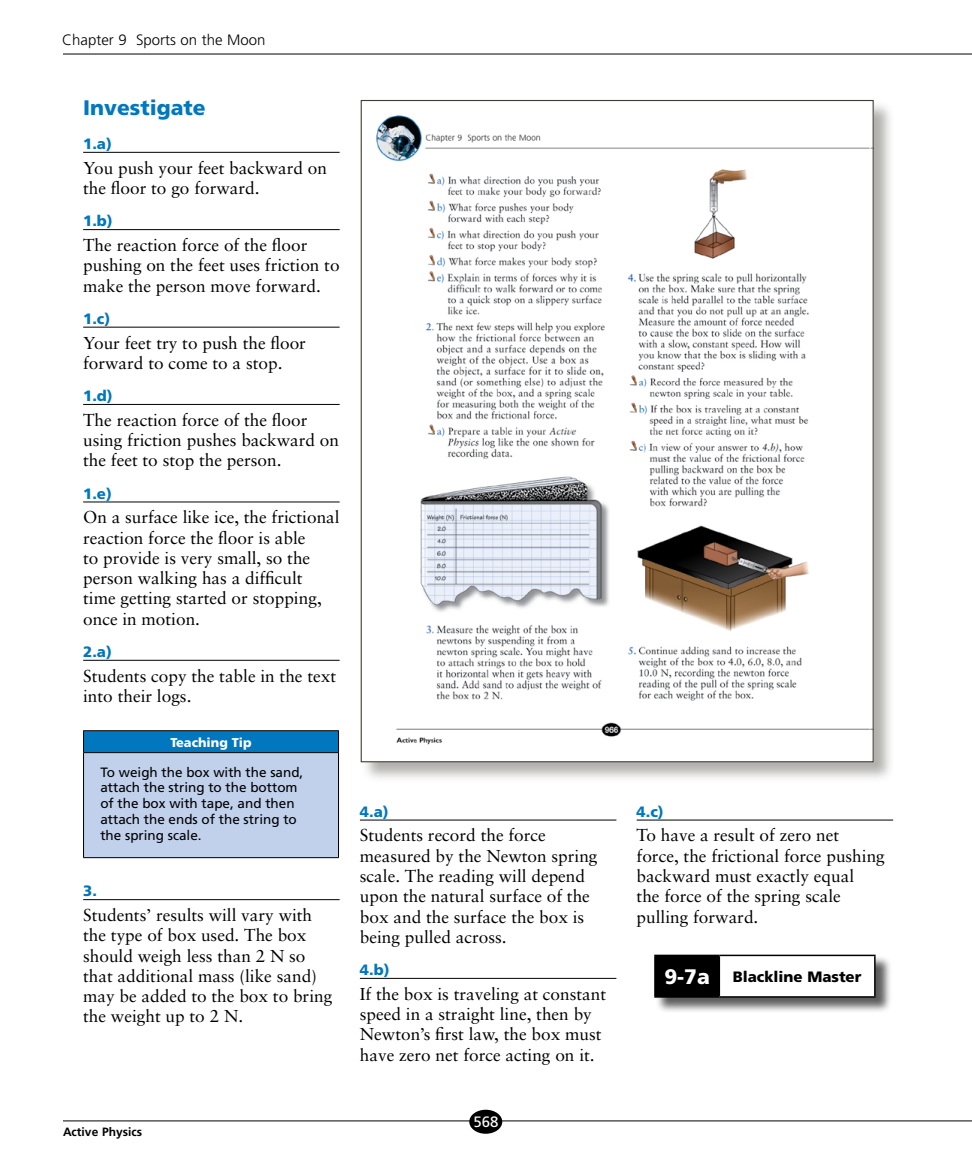
<style>
.page{position:relative;width:972px;height:1175px;background:#fff}
.page>*{position:absolute;margin:0;border:0;box-sizing:border-box;transform-origin:0 0}
.t1{font:900 21px "Frutiger";color:#0077be}
.t2{font:17.25px/20.2px "Sabon";color:#000}
.t3{font:900 15px "Frutiger";color:#0077be}
.t4{font:300 15px "Frutiger";color:#000}
.t5{font:900 15px "Frutiger";color:#000}
.t6{font:15px "Frutiger";color:#fff}
.t7{font:13.5px/15.8px "Frutiger";color:#000}
.t8{font:900 12.75px "Frutiger";color:#fff}
.t9{font:700 12px "Frutiger";color:#000}
.s1{font-size:21px;color:#fff}
</style>
<div class="page">
<hr style="left:63px;top:54px;width:909px;height:1px;background:#000">
<hr style="left:63px;top:1120px;width:909px;height:1px;background:#000">
<div style="left:469px;top:1109px;width:33px;height:24px;background:#000;border-radius:50%"></div>
<div style="left:361px;top:100px;width:533px;height:682px;background:#413f35;opacity:.41"></div>
<img style="left:363px;top:102px;width:509px;height:658px">
<hr style="left:83px;top:152px;width:257px;height:1px;background:#000">
<hr style="left:83px;top:229px;width:257px;height:1px;background:#000">
<hr style="left:83px;top:327px;width:257px;height:1px;background:#000">
<hr style="left:83px;top:404px;width:257px;height:1px;background:#000">
<hr style="left:83px;top:501px;width:257px;height:1px;background:#000">
<hr style="left:83px;top:660px;width:257px;height:1px;background:#000">
<hr style="left:83px;top:899px;width:257px;height:1px;background:#000">
<div style="left:84px;top:730px;width:255px;height:22px;background:#0077be"></div>
<div style="left:84px;top:752px;width:255px;height:105px;background:#c1d0eb"></div>
<svg style="left:338px;top:731px;width:1px;height:21px"></svg>
<hr style="left:83px;top:752px;width:256px;height:1px;background:#000">
<hr style="left:83px;top:753px;width:1px;height:104px;background:#000">
<hr style="left:338px;top:753px;width:1px;height:104px;background:#000">
<hr style="left:83px;top:730px;width:256px;height:1px;background:#000">
<svg style="left:83px;top:731px;width:1px;height:21px"></svg>
<hr style="left:83px;top:857px;width:256px;height:1px;background:#000">
<hr style="left:360px;top:819px;width:256px;height:1px;background:#000">
<hr style="left:360px;top:978px;width:256px;height:1px;background:#000">
<hr style="left:637px;top:819px;width:256px;height:1px;background:#000">
<div style="left:655px;top:955px;width:237px;height:59px;background:#000;opacity:.64"></div>
<div style="left:655px;top:955px;width:64px;height:42px;background:#000"></div>
<div style="left:719px;top:955px;width:156px;height:42px;background:#fff"></div>
<hr style="left:654px;top:954px;width:65px;height:2px;background:#000">
<hr style="left:654px;top:956px;width:2px;height:40px;background:#000">
<hr style="left:719px;top:954px;width:157px;height:2px;background:#000">
<hr style="left:719px;top:956px;width:1px;height:40px;background:#000">
<hr style="left:874px;top:956px;width:2px;height:40px;background:#000">
<hr style="left:654px;top:996px;width:65px;height:1px;background:#000">
<hr style="left:719px;top:996px;width:157px;height:1px;background:#000">
<p class="t4" style="left:62px;top:31px;width:205px">Chapter 9 Sports on the Moon</p>
<p class="t1" style="left:83px;top:95px;width:124px">Investigate</p>
<p class="t3" style="left:83px;top:135px;width:30px">1.a)</p>
<p class="t2" style="left:83px;top:157px;width:245px">You push your feet backward on the floor to go forward.</p>
<p class="t3" style="left:83px;top:212px;width:31px">1.b)</p>
<p class="t2" style="left:83px;top:235px;width:258px">The reaction force of the floor pushing on the feet uses friction to make the person move forward.</p>
<p class="t3" style="left:83px;top:309px;width:29px">1.c)</p>
<p class="t2" style="left:83px;top:332px;width:224px">Your feet try to push the floor forward to come to a stop.</p>
<p class="t3" style="left:83px;top:387px;width:31px">1.d)</p>
<p class="t2" style="left:83px;top:409px;width:257px">The reaction force of the floor using friction pushes backward on the feet to stop the person.</p>
<p class="t3" style="left:83px;top:484px;width:30px">1.e)</p>
<p class="t2" style="left:83px;top:507px;width:258px">On a surface like ice, the frictional reaction force the floor is able<br>to provide is very small, so the person walking has a difficult<br>time getting started or stopping, once in motion.</p>
<p class="t3" style="left:83px;top:642px;width:30px">2.a)</p>
<p class="t2" style="left:83px;top:665px;width:255px">Students copy the table in the text into their logs.</p>
<p class="t8" style="left:170px;top:734px;width:83px">Teaching Tip</p>
<p class="t7" style="left:100px;top:764px;width:205px">To weigh the box with the sand, attach the string to the bottom of the box with tape, and then attach the ends of the string to the spring scale.</p>
<p class="t3" style="left:83px;top:882px;width:15px">3.</p>
<p class="t2" style="left:83px;top:904px;width:251px">Students’ results will vary with the type of box used. The box should weigh less than 2 N so that additional mass (like sand) may be added to the box to bring the weight up to 2 N.</p>
<p class="t9" style="left:63px;top:1124px;width:81px">Active Physics</p>
<p class="t3" style="left:360px;top:802px;width:30px">4.a)</p>
<p class="t2" style="left:360px;top:825px;width:239px">Students record the force measured by the Newton spring scale. The reading will depend upon the natural surface of the box and the surface the box is being pulled across.</p>
<p class="t3" style="left:360px;top:960px;width:31px">4.b)</p>
<p class="t2" style="left:360px;top:983px;width:248px">If the box is traveling at constant speed in a straight line, then by<br>Newton’s first law, the box must have zero net force acting on it.</p>
<p class="t6" style="left:474px;top:1112px;width:27px">568</p>
<p class="t3" style="left:637px;top:802px;width:29px">4.c)</p>
<p class="t2" style="left:637px;top:825px;width:250px">To have a result of zero net force, the frictional force pushing backward must exactly equal<br>the force of the spring scale pulling forward.</p>
<p class="t5" style="left:664px;top:967px;width:199px"><span class="s1">9-7a</span> Blackline Master</p>
</div>
